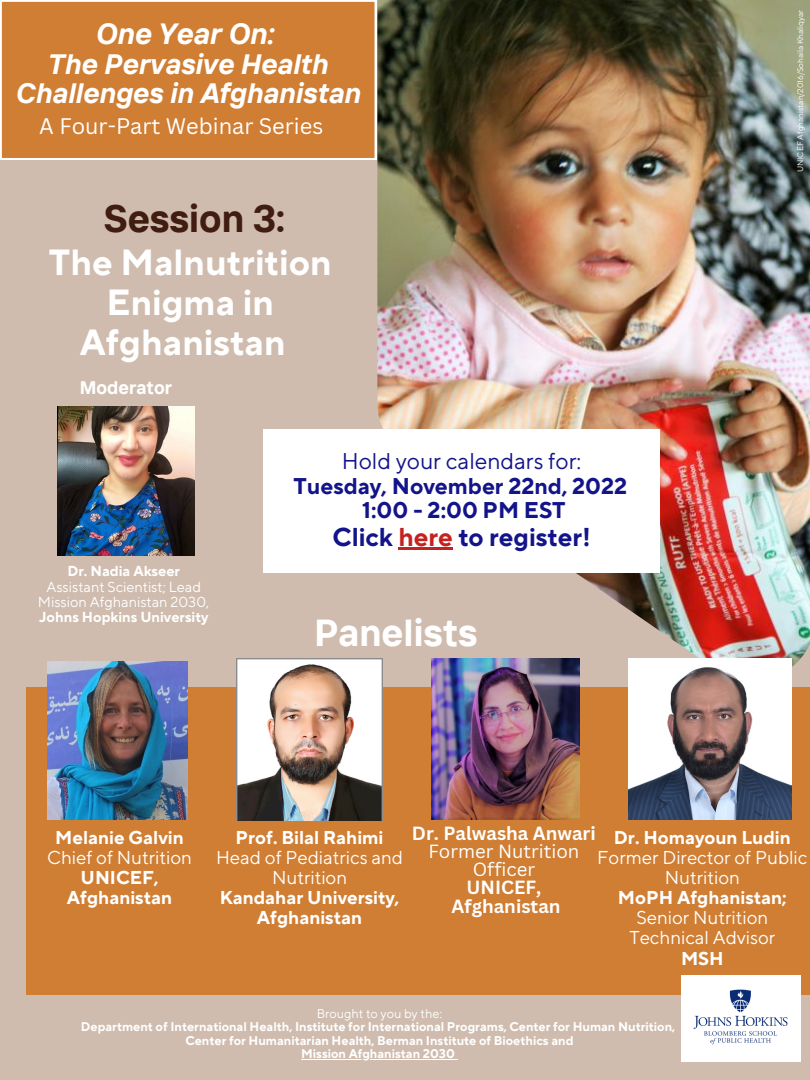
<style>
.page{position:relative;width:810px;height:1080px;background:#cfbcae}
.page>*{position:absolute;margin:0;border:0;box-sizing:border-box;transform-origin:0 0}
.t1{font:700 38.19px "TT Interphases";color:#401d10}
.t2{font:700 37.56px "TT Interphases";color:#fff}
.t3{font:700 36.25px/39.9px "TT Norms Pro";color:#fff;text-align:center}
.t4{font:italic 700 29.25px "TT Interphases";color:#fff}
.t5{font:italic 700 28px/29.1px "TT Interphases";color:#fff;text-align:center}
.t6{font:700 25.75px "TT Norms Pro";color:#131489}
.t7{font:700 22.69px/24.7px "TT Norms Pro";color:#131489;text-align:center}
.t8{font:22.69px "TT Norms Pro";color:#131489}
.t9{font:21.88px "Canva Sans";color:#fff}
.t10{font:700 18.56px/20.1px "TT Norms Pro";color:#fff;text-align:center}
.t11{font:18.56px/20.1px "TT Norms Pro";color:#fff;text-align:center}
.t12{font:700 18.56px/18.2px "Canva Sans";color:#fff;text-align:center}
.t13{font:18.56px/18.2px "Canva Sans";color:#fff;text-align:center}
.t14{font:700 18.19px "TT Interphases";color:#fff}
.t15{font:14.44px/15.4px "TT Norms Pro";color:#fff;text-align:center}
.t16{font:700 14.44px "TT Norms Pro";color:#fff}
.t17{font:700 12.62px/13.6px "TT Norms Pro";color:#fff;text-align:center}
.t18{font:12.62px "TT Norms Pro";color:#fff}
.t19{font:8.12px "TT Norms Pro";color:#fff}
.s1{color:#c4221f}
</style>
<div class="page">
<div style="left:27px;top:687px;width:783px;height:307px;background:#cf7e33"></div>
<img style="left:377px;top:0;width:433px;height:681px">
<div style="left:263px;top:429px;width:396px;height:144px;background:#fff"></div>
<hr style="left:398px;top:547px;width:55px;height:3px;background:#c4221f">
<img style="left:681px;top:976px;width:119px;height:86px">
<div style="left:0;top:0;width:376px;height:160px;background:#cf7e33"></div>
<img style="left:58px;top:406px;width:136px;height:150px">
<img style="left:48px;top:662px;width:139px;height:157px">
<img style="left:236px;top:658px;width:146px;height:162px">
<img style="left:431px;top:658px;width:149px;height:161px">
<img style="left:629px;top:658px;width:163px;height:161px">
<hr style="left:301px;top:1059px;width:154px;height:1px;background:#fff">
<h3 class="t4" style="left:95px;top:15px;width:180px">One Year On:</h3>
<h3 class="t5" style="left:15px;top:49px;width:347px">The Pervasive Health<br>Challenges in Afghanistan</h3>
<h3 class="t9" style="left:39px;top:111px;width:285px">A Four-Part Webinar Series</h3>
<h1 class="t1" style="left:104px;top:194px;width:183px">Session 3:</h1>
<h3 class="t3" style="left:49px;top:244px;width:284px">The Malnutrition<br>Enigma in<br>Afghanistan</h3>
<h3 class="t14" style="left:80px;top:376px;width:94px">Moderator</h3>
<p class="t16" style="left:68px;top:563px;width:114px">Dr. Nadia Akseer</p>
<p class="t15" style="left:38px;top:580px;width:173px">Assistant Scientist; Lead<br>Mission Afghanistan 2030,</p>
<p class="t16" style="left:39px;top:609px;width:171px">Johns Hopkins University</p>
<h3 class="t8" style="left:342px;top:448px;width:241px">Hold your calendars for:</h3>
<h3 class="t7" style="left:294px;top:474px;width:335px">Tuesday, November 22nd, 2022<br>1:00 - 2:00 PM EST</h3>
<h3 class="t6" style="left:333px;top:521px;width:260px">Click <span class="s1">here</span> to register!</h3>
<h2 class="t2" style="left:314px;top:608px;width:165px">Panelists</h2>
<p class="t19" style="left:795px;top:172px;width:164px;rotate:-90deg">UNICEF Afghanistan/2016/Sohaila Khaliqyar</p>
<h3 class="t10" style="left:55px;top:828px;width:130px">Melanie Galvin</h3>
<h3 class="t11" style="left:47px;top:848px;width:146px">Chief of Nutrition</h3>
<h3 class="t10" style="left:67px;top:868px;width:107px">UNICEF,<br>Afghanistan</h3>
<h3 class="t10" style="left:236px;top:828px;width:149px">Prof. Bilal Rahimi</h3>
<h3 class="t11" style="left:216px;top:848px;width:188px">Head of Pediatrics and<br>Nutrition</h3>
<h3 class="t10" style="left:220px;top:888px;width:181px">Kandahar University,<br>Afghanistan</h3>
<h3 class="t12" style="left:412px;top:823px;width:185px">Dr. Palwasha Anwari</h3>
<h3 class="t13" style="left:428px;top:842px;width:152px">Former Nutrition<br>Officer</h3>
<h3 class="t12" style="left:452px;top:878px;width:111px">UNICEF,<br>Afghanistan</h3>
<h3 class="t10" style="left:614px;top:828px;width:178px">Dr. Homayoun Ludin</h3>
<h3 class="t11" style="left:597px;top:848px;width:212px">Former Director of Public<br>Nutrition</h3>
<h3 class="t10" style="left:618px;top:888px;width:170px">MoPH Afghanistan;</h3>
<h3 class="t11" style="left:629px;top:908px;width:147px">Senior Nutrition<br>Technical Advisor</h3>
<h3 class="t10" style="left:681px;top:949px;width:44px">MSH</h3>
<p class="t18" style="left:317px;top:1006px;width:127px">Brought to you by the:</p>
<p class="t17" style="left:81px;top:1020px;width:596px">Department of International Health, Institute for International Programs, Center for Human Nutrition,<br>Center for Humanitarian Health, Berman Institute of Bioethics and<br>Mission Afghanistan 2030</p>
</div>
